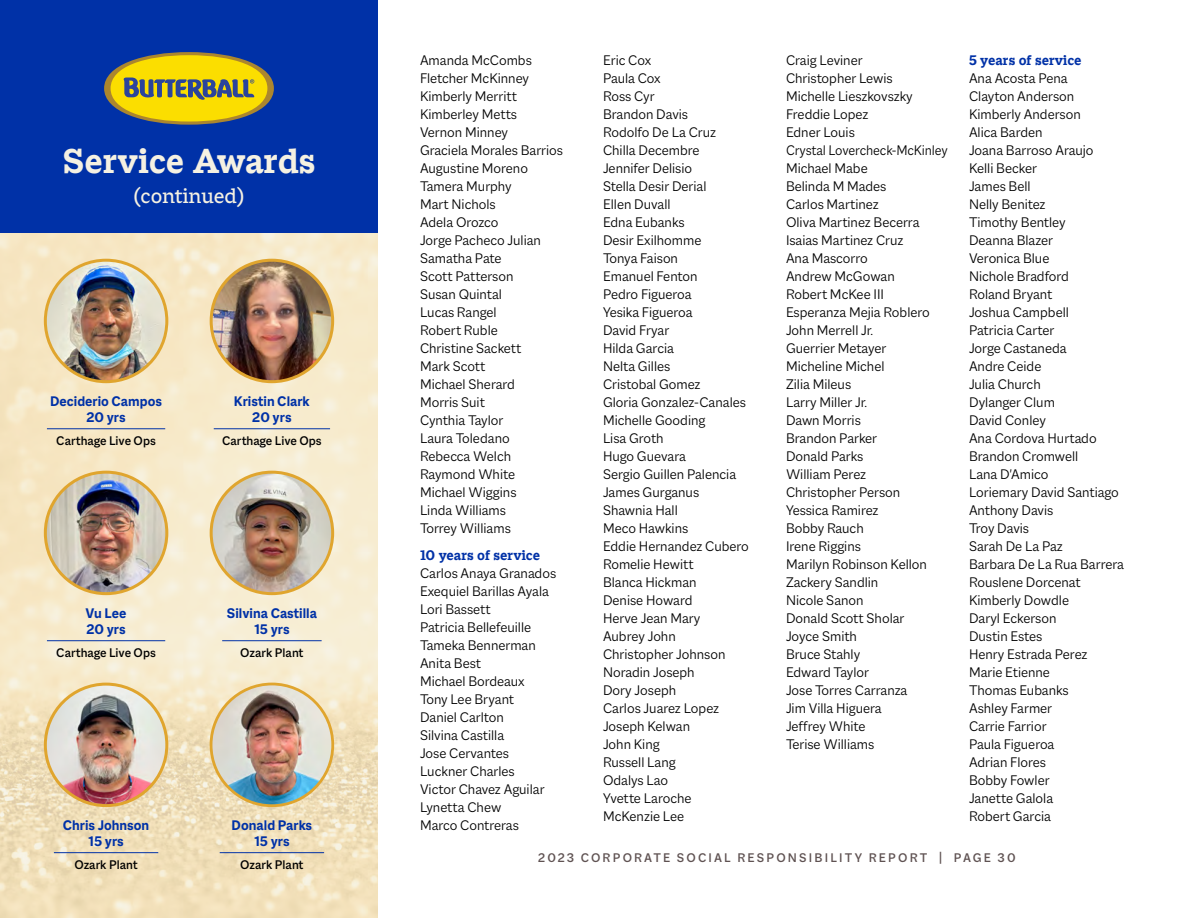
<style>
.page{position:relative;width:1188px;height:918px;background:#fff}
.page>*{position:absolute;margin:0;border:0;box-sizing:border-box;transform-origin:0 0}
.t1{font:700 37.5px "Macklin Slab";color:#f5f1e2}
.t2{font:500 22.5px "Macklin Slab";color:#f5f1e2}
.t3{font:300 15px/18px "Macklin Sans";color:#000}
.t4{font:700 15px/16.5px "Macklin Sans";color:#0031a7;text-align:center}
.t5{font:700 15px "Macklin Slab";color:#0031a7}
.t6{font:500 13.5px "Macklin Sans";color:#000}
.t7{font:500 13.5px "Macklin Sans";letter-spacing:.16em;color:#5f5252}
</style>
<div class="page">
<img style="left:0;top:232px;width:378px;height:686px">
<div style="left:0;top:0;width:378px;height:232px;background:#0031a7"></div>
<svg style="left:104px;top:52px;width:170px;height:73px;background:#b39129"></svg>
<div style="left:111px;top:55px;width:156px;height:67px;background:#fbde00;border-radius:50%"></div>
<svg style="left:123px;top:78px;width:132px;height:22px"></svg>
<img style="left:45px;top:260px;width:122px;height:122px;border-radius:61px">
<div style="left:44px;top:259px;width:124px;height:124px;border:3px solid #e0a52e;border-radius:50%"></div>
<img style="left:45px;top:472px;width:122px;height:122px;border-radius:61px">
<div style="left:44px;top:471px;width:124px;height:124px;border:3px solid #e0a52e;border-radius:50%"></div>
<img style="left:211px;top:260px;width:122px;height:122px;border-radius:61px">
<div style="left:210px;top:259px;width:124px;height:124px;border:3px solid #e0a52e;border-radius:50%"></div>
<img style="left:211px;top:472px;width:122px;height:122px;border-radius:61px">
<div style="left:210px;top:471px;width:124px;height:124px;border:3px solid #e0a52e;border-radius:50%"></div>
<hr style="left:47px;top:428px;width:118px;height:1px;background:#0031a7">
<hr style="left:47px;top:640px;width:118px;height:1px;background:#0031a7">
<hr style="left:54px;top:852px;width:104px;height:1px;background:#0031a7">
<hr style="left:220px;top:852px;width:104px;height:1px;background:#0031a7">
<hr style="left:214px;top:428px;width:116px;height:1px;background:#0031a7">
<hr style="left:222px;top:640px;width:100px;height:1px;background:#0031a7">
<img style="left:45px;top:684px;width:122px;height:122px;border-radius:61px">
<div style="left:44px;top:683px;width:124px;height:124px;border:3px solid #e0a52e;border-radius:50%"></div>
<img style="left:211px;top:684px;width:122px;height:122px;border-radius:61px">
<div style="left:210px;top:683px;width:124px;height:124px;border:3px solid #e0a52e;border-radius:50%"></div>
<h1 class="t1" style="left:62px;top:139px;width:255px">Service Awards</h1>
<h2 class="t2" style="left:133px;top:182px;width:113px">(continued)</h2>
<p class="t4" style="left:50px;top:393px;width:114px">Deciderio Campos<br>20 yrs</p>
<p class="t6" style="left:56px;top:433px;width:101px">Carthage Live Ops</p>
<p class="t4" style="left:234px;top:393px;width:78px">Kristin Clark<br>20 yrs</p>
<p class="t6" style="left:222px;top:433px;width:101px">Carthage Live Ops</p>
<p class="t4" style="left:86px;top:605px;width:42px;text-align:left">Vu Lee<br>20 yrs</p>
<p class="t6" style="left:56px;top:645px;width:101px">Carthage Live Ops</p>
<p class="t4" style="left:63px;top:817px;width:88px">Chris Johnson<br>15 yrs</p>
<p class="t6" style="left:74px;top:857px;width:65px">Ozark Plant</p>
<p class="t4" style="left:227px;top:605px;width:92px">Silvina Castilla<br>15 yrs</p>
<p class="t6" style="left:240px;top:645px;width:65px">Ozark Plant</p>
<p class="t4" style="left:232px;top:817px;width:82px">Donald Parks<br>15 yrs</p>
<p class="t6" style="left:240px;top:857px;width:65px">Ozark Plant</p>
<p class="t3" style="left:420px;top:51px;width:145px">Amanda McCombs<br>Fletcher McKinney<br>Kimberly Merritt<br>Kimberley Metts<br>Vernon Minney<br>Graciela Morales Barrios<br>Augustine Moreno<br>Tamera Murphy<br>Mart Nichols<br>Adela Orozco<br>Jorge Pacheco Julian<br>Samatha Pate<br>Scott Patterson<br>Susan Quintal<br>Lucas Rangel<br>Robert Ruble<br>Christine Sackett<br>Mark Scott<br>Michael Sherard<br>Morris Suit<br>Cynthia Taylor<br>Laura Toledano<br>Rebecca Welch<br>Raymond White<br>Michael Wiggins<br>Linda Williams<br>Torrey Williams</p>
<p class="t5" style="left:420px;top:546px;width:122px">10 years of service</p>
<p class="t3" style="left:420px;top:564px;width:138px">Carlos Anaya Granados<br>Exequiel Barillas Ayala<br>Lori Bassett<br>Patricia Bellefeuille<br>Tameka Bennerman<br>Anita Best<br>Michael Bordeaux<br>Tony Lee Bryant<br>Daniel Carlton<br>Silvina Castilla<br>Jose Cervantes<br>Luckner Charles<br>Victor Chavez Aguilar<br>Lynetta Chew<br>Marco Contreras</p>
<p class="t3" style="left:603px;top:51px;width:147px">Eric Cox<br>Paula Cox<br>Ross Cyr<br>Brandon Davis<br>Rodolfo De La Cruz<br>Chilla Decembre<br>Jennifer Delisio<br>Stella Desir Derial<br>Ellen Duvall<br>Edna Eubanks<br>Desir Exilhomme<br>Tonya Faison<br>Emanuel Fenton<br>Pedro Figueroa<br>Yesika Figueroa<br>David Fryar<br>Hilda Garcia<br>Nelta Gilles<br>Cristobal Gomez<br>Gloria Gonzalez-Canales<br>Michelle Gooding<br>Lisa Groth<br>Hugo Guevara<br>Sergio Guillen Palencia<br>James Gurganus<br>Shawnia Hall<br>Meco Hawkins<br>Eddie Hernandez Cubero<br>Romelie Hewitt<br>Blanca Hickman<br>Denise Howard<br>Herve Jean Mary<br>Aubrey John<br>Christopher Johnson<br>Noradin Joseph<br>Dory Joseph<br>Carlos Juarez Lopez<br>Joseph Kelwan<br>John King<br>Russell Lang<br>Odalys Lao<br>Yvette Laroche<br>McKenzie Lee</p>
<p class="t3" style="left:786px;top:51px;width:164px">Craig Leviner<br>Christopher Lewis<br>Michelle Lieszkovszky<br>Freddie Lopez<br>Edner Louis<br>Crystal Lovercheck-McKinley<br>Michael Mabe<br>Belinda M Mades<br>Carlos Martinez<br>Oliva Martinez Becerra<br>Isaias Martinez Cruz<br>Ana Mascorro<br>Andrew McGowan<br>Robert McKee III<br>Esperanza Mejia Roblero<br>John Merrell Jr.<br>Guerrier Metayer<br>Micheline Michel<br>Zilia Mileus<br>Larry Miller Jr.<br>Dawn Morris<br>Brandon Parker<br>Donald Parks<br>William Perez<br>Christopher Person<br>Yessica Ramirez<br>Bobby Rauch<br>Irene Riggins<br>Marilyn Robinson Kellon<br>Zackery Sandlin<br>Nicole Sanon<br>Donald Scott Sholar<br>Joyce Smith<br>Bruce Stahly<br>Edward Taylor<br>Jose Torres Carranza<br>Jim Villa Higuera<br>Jeffrey White<br>Terise Williams</p>
<p class="t5" style="left:969px;top:51px;width:114px">5 years of service</p>
<p class="t3" style="left:969px;top:69px;width:157px">Ana Acosta Pena<br>Clayton Anderson<br>Kimberly Anderson<br>Alica Barden<br>Joana Barroso Araujo<br>Kelli Becker<br>James Bell<br>Nelly Benitez<br>Timothy Bentley<br>Deanna Blazer<br>Veronica Blue<br>Nichole Bradford<br>Roland Bryant<br>Joshua Campbell<br>Patricia Carter<br>Jorge Castaneda<br>Andre Ceide<br>Julia Church<br>Dylanger Clum<br>David Conley<br>Ana Cordova Hurtado<br>Brandon Cromwell<br>Lana D'Amico<br>Loriemary David Santiago<br>Anthony Davis<br>Troy Davis<br>Sarah De La Paz<br>Barbara De La Rua Barrera<br>Rouslene Dorcenat<br>Kimberly Dowdle<br>Daryl Eckerson<br>Dustin Estes<br>Henry Estrada Perez<br>Marie Etienne<br>Thomas Eubanks<br>Ashley Farmer<br>Carrie Farrior<br>Paula Figueroa<br>Adrian Flores<br>Bobby Fowler<br>Janette Galola<br>Robert Garcia</p>
<p class="t7" style="left:538px;top:850px;width:479px">2023 CORPORATE SOCIAL RESPONSIBILITY REPORT | PAGE 30</p>
</div>
